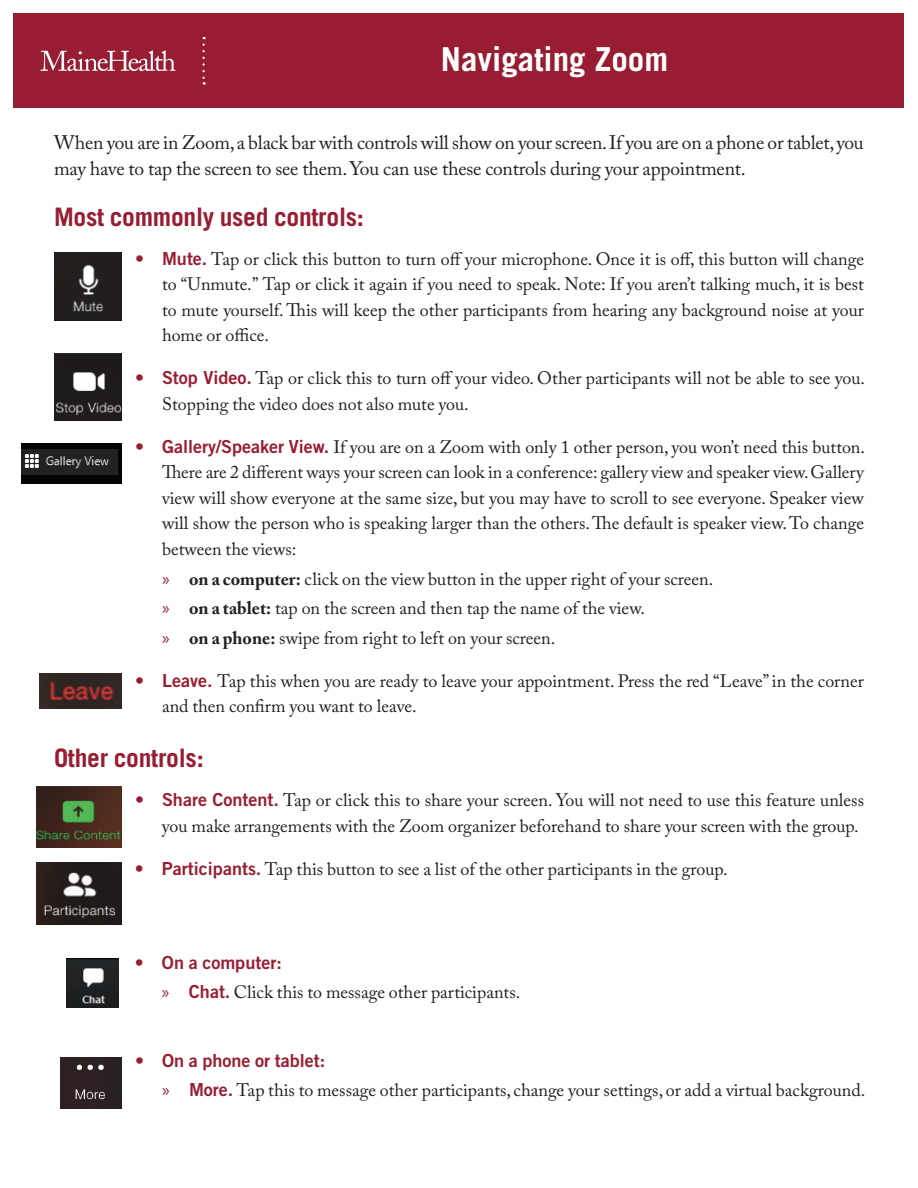
<style>
.page{position:relative;width:918px;height:1188px;background:#fff}
.page>*{position:absolute;margin:0;border:0;box-sizing:border-box;transform-origin:0 0}
.t1{font:700 33px "Trade Gothic LT Std";color:#fff}
.t2{font:700 25.5px "Trade Gothic LT Std";letter-spacing:-.01em;color:#981d32}
.t3{font:19.5px/25.5px "Adobe Caslon Pro";letter-spacing:-.01em;color:#231f20}
.t4{font:18px/25.5px "Adobe Caslon Pro";color:#231f20}
.t5{font:18px "Trade Gothic LT Std Bd 2";color:#981d32}
.s1{font-family:"Trade Gothic LT Std Bd 2";color:#981d32}
.s2{font-family:"Myriad Pro";color:#981d32}
.s3{font-weight:700}
</style>
<div class="page">
<div style="left:14px;top:14px;width:890px;height:94px;background:#981d32"></div>
<svg style="left:40px;top:50px;width:135px;height:21px"></svg>
<svg style="left:202px;top:45px;width:3px;height:40px"></svg>
<img style="left:66px;top:958px;width:52px;height:50px">
<img style="left:21px;top:444px;width:100px;height:40px">
<img style="left:39px;top:674px;width:82px;height:34px">
<img style="left:54px;top:253px;width:67px;height:68px">
<img style="left:54px;top:353px;width:67px;height:68px">
<img style="left:37px;top:786px;width:84px;height:61px">
<img style="left:37px;top:863px;width:84px;height:62px">
<img style="left:60px;top:1058px;width:61px;height:50px">
<h1 class="t1" style="left:441px;top:39px;width:229px">Navigating Zoom</h1>
<p class="t3" style="left:54px;top:130px;width:811px">When you are in Zoom, a black bar with controls will show on your screen. If you are on a phone or tablet, you may have to tap the screen to see them. You can use these controls during your appointment.</p>
<h2 class="t2" style="left:54px;top:201px;width:312px">Most commonly used controls:</h2>
<p class="t4" style="left:162px;top:246px;width:704px;text-align:justify;text-indent:-27px"><span class="s1">• Mute.</span> Tap or click this button to turn off your microphone. Once it is off, this button will change to “Unmute.” Tap or click it again if you need to speak. Note: If you aren’t talking much, it is best to mute yourself. This will keep the other participants from hearing any background noise at your home or office.</p>
<p class="t4" style="left:162px;top:365px;width:705px;text-indent:-27px"><span class="s1">• Stop Video.</span> Tap or click this to turn off your video. Other participants will not be able to see you.<br>Stopping the video does not also mute you.</p>
<p class="t4" style="left:162px;top:434px;width:705px;text-align:justify;text-indent:-27px"><span class="s1">• Gallery/Speaker View.</span> If you are on a Zoom with only 1 other person, you won’t need this button.<br>There are 2 different ways your screen can look in a conference: gallery view and speaker view. Gallery view will show everyone at the same size, but you may have to scroll to see everyone. Speaker view will show the person who is speaking larger than the others. The default is speaker view. To change between the views:</p>
<p class="t4" style="left:162px;top:564px;width:553px;line-height:29.5px"><span class="s2">»</span> <span class="s3">on a computer:</span> click on the view button in the upper right of your screen. <span class="s2">»</span> <span class="s3">on a tablet:</span> tap on the screen and then tap the name of the view.<br><span class="s2">»</span> <span class="s3">on a phone:</span> swipe from right to left on your screen.</p>
<p class="t4" style="left:162px;top:668px;width:703px;text-indent:-27px"><span class="s1">• Leave.</span> Tap this when you are ready to leave your appointment. Press the red “Leave” in the corner and then confirm you want to leave.</p>
<h2 class="t2" style="left:54px;top:742px;width:151px">Other controls:</h2>
<p class="t4" style="left:135px;top:787px;width:731px;text-align:right"><span class="s1">• Share Content.</span> Tap or click this to share your screen. You will not need to use this feature unless you make arrangements with the Zoom organizer beforehand to share your screen with the group.</p>
<p class="t4" style="left:135px;top:856px;width:594px"><span class="s1">• Participants.</span> Tap this button to see a list of the other participants in the group.</p>
<p class="t5" style="left:135px;top:951px;width:148px">• On a computer:</p>
<p class="t4" style="left:162px;top:979px;width:360px"><span class="s2">»</span> <span class="s1">Chat.</span> Click this to message other participants.</p>
<p class="t5" style="left:135px;top:1049px;width:192px">• On a phone or tablet:</p>
<p class="t4" style="left:162px;top:1077px;width:705px"><span class="s2">»</span> <span class="s1">More.</span> Tap this to message other participants, change your settings, or add a virtual background.</p>
</div>
